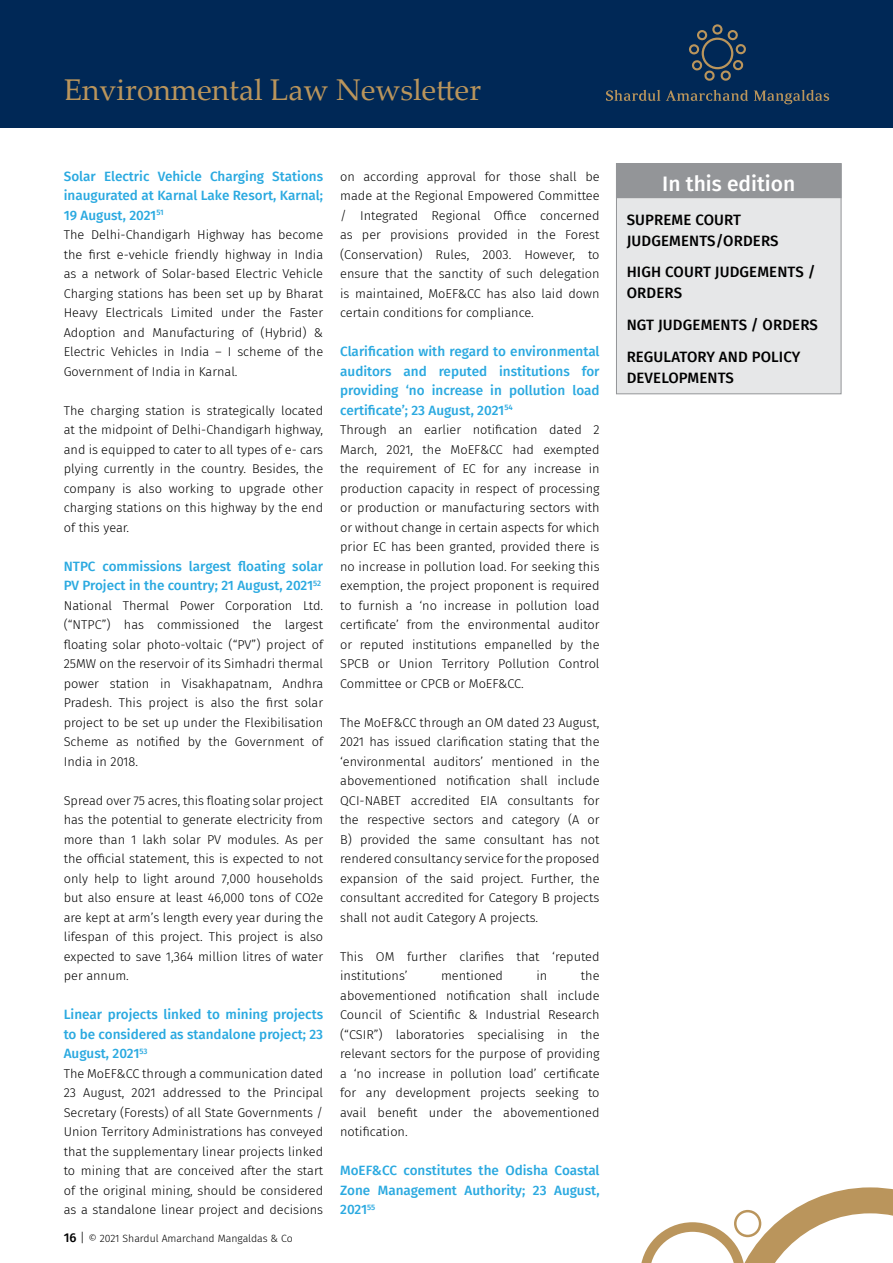
<style>
.page{position:relative;width:893px;height:1263px;background:#fff}
.page>*{position:absolute;margin:0;border:0;box-sizing:border-box;transform-origin:0 0}
.t1{font:30px "Palatino Linotype";color:#ba955c}
.t2{font:500 21px "Fira Sans";color:#fff}
.t3{font:500 15px/21px "Fira Sans";letter-spacing:.01em;color:#000}
.t4{font:500 13.5px/19.5px "Fira Sans";color:#2aa9e0;text-align:justify}
.t5{font:300 12.75px/19.5px "Fira Sans";color:#000;text-align:justify}
.t6{font:300 10.5px "Fira Sans";color:#000}
.s1{font-weight:500;font-size:12.75px}
.s2{font-size:12.75px}
</style>
<div class="page">
<svg style="left:641px;top:1187px;width:252px;height:76px"></svg>
<div style="left:0;top:0;width:893px;height:128px;background:#002856"></div>
<svg style="left:606px;top:90px;width:54px;height:11px"></svg>
<svg style="left:666px;top:90px;width:82px;height:11px"></svg>
<svg style="left:754px;top:90px;width:75px;height:14px"></svg>
<svg style="left:689px;top:24px;width:57px;height:57px"></svg>
<div style="left:616px;top:163px;width:225px;height:231px;background:#e6e7e8;border:1px solid #939598"></div>
<div style="left:616px;top:164px;width:225px;height:34px;background:#939598"></div>
<div style="left:616px;top:163px;width:225px;height:35px;border:1px solid #939598"></div>
<h1 class="t1" style="left:64px;top:68px;width:419px">Environmental Law Newsletter</h1>
<p class="t4" style="left:64px;top:166px;width:261px">Solar Electric Vehicle Charging Stations inaugurated at Karnal Lake Resort, Karnal; 19 August, 2021<sup>51</sup></p>
<p class="t5" style="left:64px;top:225px;width:261px">The Delhi-Chandigarh Highway has become the first e-vehicle friendly highway in India as a network of Solar-based Electric Vehicle Charging stations has been set up by Bharat Heavy Electricals Limited under the Faster Adoption and Manufacturing of (Hybrid) &amp; Electric Vehicles in India – I scheme of the Government of India in Karnal.</p>
<p class="t5" style="left:64px;top:400px;width:261px">The charging station is strategically located at the midpoint of Delhi-Chandigarh highway, and is equipped to cater to all types of e- cars plying currently in the country. Besides, the company is also working to upgrade other charging stations on this highway by the end of this year.</p>
<p class="t4" style="left:64px;top:556px;width:261px">NTPC commissions largest floating solar<br>PV Project in the country; 21 August, 2021<sup>52</sup></p>
<p class="t5" style="left:64px;top:596px;width:261px">National Thermal Power Corporation Ltd. (“NTPC”) has commissioned the largest floating solar photo-voltaic (“PV”) project of 25MW on the reservoir of its Simhadri thermal power station in Visakhapatnam, Andhra Pradesh. This project is also the first solar project to be set up under the Flexibilisation Scheme as notified by the Government of India in 2018.</p>
<p class="t5" style="left:64px;top:790px;width:261px">Spread over 75 acres, this floating solar project has the potential to generate electricity from more than 1 lakh solar PV modules. As per the official statement, this is expected to not only help to light around 7,000 households but also ensure at least 46,000 tons of CO2e are kept at arm’s length every year during the lifespan of this project. This project is also expected to save 1,364 million litres of water per annum.</p>
<p class="t4" style="left:64px;top:1004px;width:261px">Linear projects linked to mining projects to be considered as standalone project; 23<br>August, 2021<sup>53</sup></p>
<p class="t5" style="left:64px;top:1064px;width:261px">The MoEF&amp;CC through a communication dated 23 August, 2021 addressed to the Principal Secretary (Forests) of all State Governments / Union Territory Administrations has conveyed that the supplementary linear projects linked to mining that are conceived after the start of the original mining, should be considered as a standalone linear project and decisions</p>
<p class="t6" style="left:64px;top:1231px;width:230px"><span class="s1">16</span> <span class="s2">|</span> © 2021 Shardul Amarchand Mangaldas &amp; Co</p>
<p class="t5" style="left:340px;top:166px;width:261px">on according approval for those shall be made at the Regional Empowered Committee / Integrated Regional Office concerned as per provisions provided in the Forest (Conservation) Rules, 2003. However, to ensure that the sanctity of such delegation is maintained, MoEF&amp;CC has also laid down certain conditions for compliance.</p>
<p class="t4" style="left:340px;top:341px;width:261px">Clarification with regard to environmental auditors and reputed institutions for providing ‘no increase in pollution load certificate’; 23 August, 2021<sup>54</sup></p>
<p class="t5" style="left:340px;top:420px;width:261px">Through an earlier notification dated 2<br>March, 2021, the MoEF&amp;CC had exempted the requirement of EC for any increase in production capacity in respect of processing or production or manufacturing sectors with or without change in certain aspects for which prior EC has been granted, provided there is no increase in pollution load. For seeking this exemption, the project proponent is required to furnish a ‘no increase in pollution load certificate’ from the environmental auditor or reputed institutions empanelled by the SPCB or Union Territory Pollution Control Committee or CPCB or MoEF&amp;CC.</p>
<p class="t5" style="left:340px;top:712px;width:261px">The MoEF&amp;CC through an OM dated 23 August, 2021 has issued clarification stating that the ‘environmental auditors’ mentioned in the abovementioned notification shall include QCI-NABET accredited EIA consultants for the respective sectors and category (A or B) provided the same consultant has not rendered consultancy service for the proposed expansion of the said project. Further, the consultant accredited for Category B projects shall not audit Category A projects.</p>
<p class="t5" style="left:340px;top:946px;width:261px">This OM further clarifies that ‘reputed institutions’</p>
<p class="t5" style="left:441px;top:966px;width:63px">mentioned</p>
<p class="t5" style="left:536px;top:966px;width:12px">in</p>
<p class="t5" style="left:340px;top:966px;width:261px;text-indent:241px">the abovementioned notification shall include Council of Scientific &amp; Industrial Research (“CSIR”) laboratories specialising in the relevant sectors for the purpose of providing a ‘no increase in pollution load’ certificate for any development projects seeking to avail benefit under the abovementioned notification.</p>
<p class="t4" style="left:340px;top:1160px;width:261px">MoEF&amp;CC constitutes the Odisha Coastal Zone Management Authority; 23 August, 2021<sup>55</sup></p>
<h2 class="t2" style="left:662px;top:166px;width:135px">In this edition</h2>
<p class="t3" style="left:627px;top:208px;width:153px">SUPREME COURT<br>JUDGEMENTS/ORDERS</p>
<p class="t3" style="left:627px;top:261px;width:190px">HIGH COURT JUDGEMENTS /<br>ORDERS</p>
<p class="t3" style="left:627px;top:308px;width:193px;line-height:31.7px">NGT JUDGEMENTS / ORDERS<br>REGULATORY AND POLICY</p>
<p class="t3" style="left:627px;top:366px;width:109px">DEVELOPMENTS</p>
</div>
